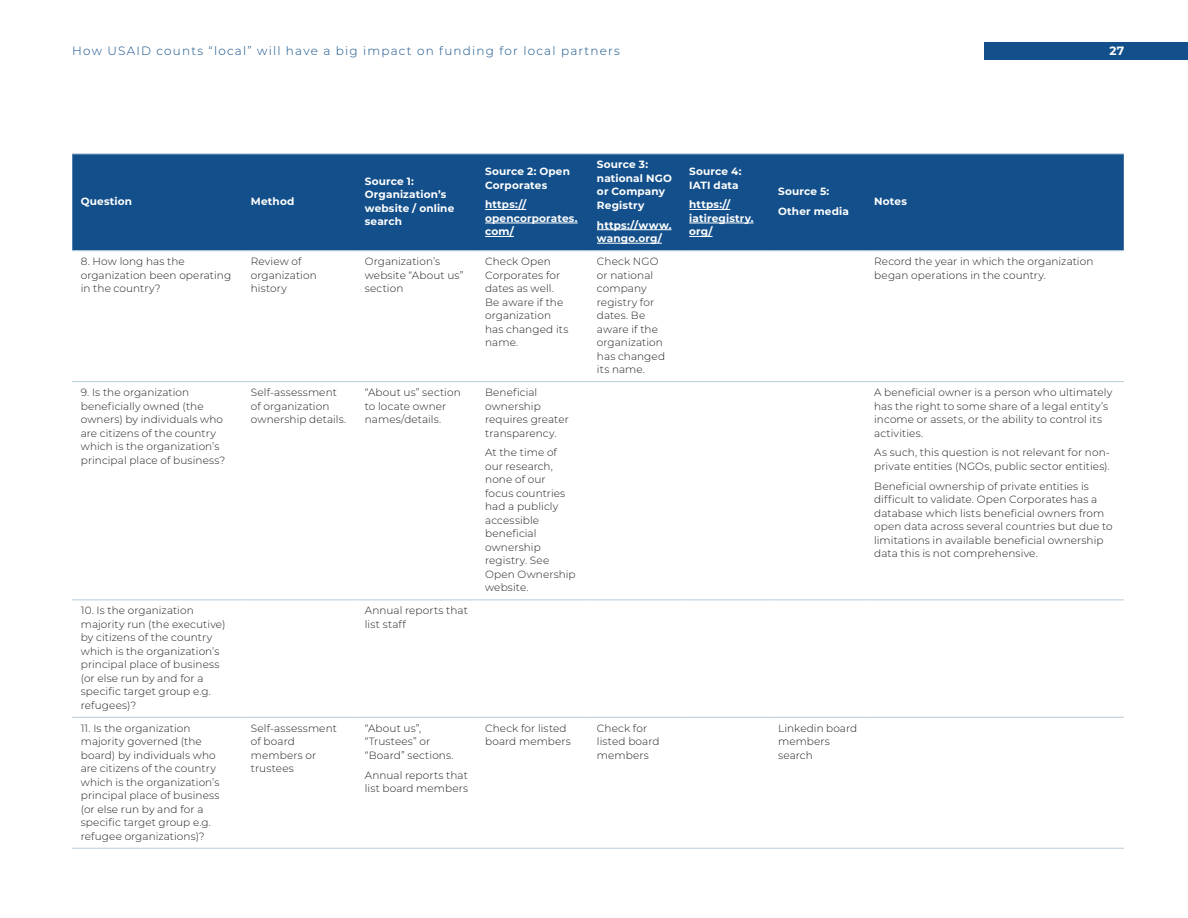
<style>
.page{position:relative;width:1188px;height:918px;background:#fff}
.page>*{position:absolute;margin:0;border:0;box-sizing:border-box;transform-origin:0 0}
.t1{font:300 12px "Montserrat";letter-spacing:.1em;color:#13508b}
.t2{font:700 12px "Montserrat";color:#fff}
.BODY{font:300 10.5px/13.5px "Montserrat";letter-spacing:.01em;color:#231f20}
.Bodytext{font:700 10.5px/13.5px "Montserrat";letter-spacing:.015em;color:#fff}
</style>
<div class="page">
<div style="left:984px;top:43px;width:204px;height:17px;background:#13508b"></div>
<div style="left:72px;top:154px;width:1052px;height:96px;background:#13508b"></div>
<hr style="left:72px;top:153px;width:170px;height:1px;background:#b6cbda">
<hr style="left:242px;top:153px;width:114px;height:1px;background:#b6cbda">
<hr style="left:356px;top:153px;width:121px;height:1px;background:#b6cbda">
<hr style="left:477px;top:153px;width:111px;height:1px;background:#b6cbda">
<hr style="left:588px;top:153px;width:93px;height:1px;background:#b6cbda">
<hr style="left:681px;top:153px;width:89px;height:1px;background:#b6cbda">
<hr style="left:770px;top:153px;width:96px;height:1px;background:#b6cbda">
<hr style="left:866px;top:153px;width:258px;height:1px;background:#b6cbda">
<hr style="left:72px;top:250px;width:170px;height:1px;background:#b6cbda">
<hr style="left:242px;top:250px;width:114px;height:1px;background:#b6cbda">
<hr style="left:356px;top:250px;width:121px;height:1px;background:#b6cbda">
<hr style="left:477px;top:250px;width:111px;height:1px;background:#b6cbda">
<hr style="left:588px;top:250px;width:93px;height:1px;background:#b6cbda">
<hr style="left:681px;top:250px;width:89px;height:1px;background:#b6cbda">
<hr style="left:770px;top:250px;width:96px;height:1px;background:#b6cbda">
<hr style="left:866px;top:250px;width:258px;height:1px;background:#b6cbda">
<hr style="left:72px;top:381px;width:170px;height:1px;background:#b6cbda">
<hr style="left:242px;top:381px;width:114px;height:1px;background:#b6cbda">
<hr style="left:356px;top:381px;width:121px;height:1px;background:#b6cbda">
<hr style="left:477px;top:381px;width:111px;height:1px;background:#b6cbda">
<hr style="left:588px;top:381px;width:93px;height:1px;background:#b6cbda">
<hr style="left:681px;top:381px;width:89px;height:1px;background:#b6cbda">
<hr style="left:770px;top:381px;width:96px;height:1px;background:#b6cbda">
<hr style="left:866px;top:381px;width:258px;height:1px;background:#b6cbda">
<hr style="left:72px;top:600px;width:170px;height:1px;background:#b6cbda">
<hr style="left:242px;top:600px;width:114px;height:1px;background:#b6cbda">
<hr style="left:356px;top:600px;width:121px;height:1px;background:#b6cbda">
<hr style="left:477px;top:600px;width:111px;height:1px;background:#b6cbda">
<hr style="left:588px;top:600px;width:93px;height:1px;background:#b6cbda">
<hr style="left:681px;top:600px;width:89px;height:1px;background:#b6cbda">
<hr style="left:770px;top:600px;width:96px;height:1px;background:#b6cbda">
<hr style="left:866px;top:600px;width:258px;height:1px;background:#b6cbda">
<hr style="left:72px;top:717px;width:170px;height:1px;background:#b6cbda">
<hr style="left:242px;top:717px;width:114px;height:1px;background:#b6cbda">
<hr style="left:356px;top:717px;width:121px;height:1px;background:#b6cbda">
<hr style="left:477px;top:717px;width:111px;height:1px;background:#b6cbda">
<hr style="left:588px;top:717px;width:93px;height:1px;background:#b6cbda">
<hr style="left:681px;top:717px;width:89px;height:1px;background:#b6cbda">
<hr style="left:770px;top:717px;width:96px;height:1px;background:#b6cbda">
<hr style="left:866px;top:717px;width:258px;height:1px;background:#b6cbda">
<hr style="left:72px;top:848px;width:170px;height:1px;background:#b6cbda">
<hr style="left:242px;top:848px;width:114px;height:1px;background:#b6cbda">
<hr style="left:356px;top:848px;width:121px;height:1px;background:#b6cbda">
<hr style="left:477px;top:848px;width:111px;height:1px;background:#b6cbda">
<hr style="left:588px;top:848px;width:93px;height:1px;background:#b6cbda">
<hr style="left:681px;top:848px;width:89px;height:1px;background:#b6cbda">
<hr style="left:770px;top:848px;width:96px;height:1px;background:#b6cbda">
<hr style="left:866px;top:848px;width:258px;height:1px;background:#b6cbda">
<hr style="left:485px;top:209px;width:41px;height:1px;background:#fff">
<hr style="left:485px;top:223px;width:93px;height:1px;background:#fff">
<svg style="left:485px;top:236px;width:29px;height:1px"></svg>
<hr style="left:597px;top:229px;width:75px;height:1px;background:#fff">
<hr style="left:597px;top:243px;width:65px;height:1px;background:#fff">
<hr style="left:689px;top:209px;width:41px;height:1px;background:#fff">
<hr style="left:689px;top:223px;width:65px;height:1px;background:#fff">
<svg style="left:689px;top:236px;width:24px;height:1px"></svg>
<p class="t1" style="left:72px;top:43px;width:549px">How USAID counts “local” will have a big impact on funding for local partners</p>
<p class="t2" style="left:1110px;top:42px;width:16px">27</p>
<p class="Bodytext" style="left:81px;top:194px;width:53px">Question</p>
<p class="Bodytext" style="left:251px;top:194px;width:45px">Method</p>
<p class="Bodytext" style="left:365px;top:174px;width:91px">Source 1:<br>Organization’s website / online search</p>
<p class="Bodytext" style="left:485px;top:164px;width:86px">Source 2: Open<br>Corporates</p>
<p class="Bodytext" style="left:485px;top:197px;width:94px">https:// opencorporates. com/</p>
<p class="Bodytext" style="left:597px;top:157px;width:76px">Source 3: national NGO or Company<br>Registry</p>
<p class="Bodytext" style="left:597px;top:218px;width:76px">https://www. wango.org/</p>
<p class="Bodytext" style="left:689px;top:164px;width:54px">Source 4:<br>IATI data</p>
<p class="Bodytext" style="left:689px;top:197px;width:66px">https:// iatiregistry. org/</p>
<p class="Bodytext" style="left:778px;top:184px;width:53px">Source 5:</p>
<p class="Bodytext" style="left:778px;top:204px;width:72px">Other media</p>
<p class="Bodytext" style="left:874px;top:194px;width:34px">Notes</p>
<p class="BODY" style="left:81px;top:254px;width:152px">8. How long has the organization been operating in the country?</p>
<p class="BODY" style="left:251px;top:254px;width:67px">Review of organization history</p>
<p class="BODY" style="left:365px;top:254px;width:100px">Organization’s website “About us” section</p>
<p class="BODY" style="left:485px;top:254px;width:85px">Check Open<br>Corporates for dates as well.<br>Be aware if the organization has changed its name.</p>
<p class="BODY" style="left:597px;top:254px;width:70px">Check NGO or national company registry for dates. Be aware if the organization has changed its name.</p>
<p class="BODY" style="left:874px;top:254px;width:221px">Record the year in which the organization began operations in the country.</p>
<p class="BODY" style="left:81px;top:385px;width:146px">9. Is the organization beneficially owned (the owners) by individuals who are citizens of the country which is the organization’s principal place of business?</p>
<p class="BODY" style="left:251px;top:385px;width:97px">Self-assessment of organization ownership details.</p>
<p class="BODY" style="left:365px;top:385px;width:98px">“About us” section to locate owner names/details.</p>
<p class="BODY" style="left:485px;top:385px;width:85px">Beneficial ownership requires greater transparency.</p>
<p class="BODY" style="left:874px;top:385px;width:240px">A beneficial owner is a person who ultimately has the right to some share of a legal entity’s income or assets, or the ability to control its activities.</p>
<p class="BODY" style="left:874px;top:446px;width:237px">As such, this question is not relevant for non&shy;private entities (NGOs, public sector entities).</p>
<p class="BODY" style="left:874px;top:479px;width:240px">Beneficial ownership of private entities is difficult to validate. Open Corporates has a database which lists beneficial owners from open data across several countries but due to limitations in available beneficial ownership data this is not comprehensive.</p>
<p class="BODY" style="left:485px;top:446px;width:92px">At the time of our research, none of our focus countries had a publicly accessible beneficial ownership registry. See<br>Open Ownership website.</p>
<p class="BODY" style="left:81px;top:603px;width:146px">10. Is the organization majority run (the executive) by citizens of the country which is the organization’s principal place of business (or else run by and for a specific target group e.g. refugees)?</p>
<p class="BODY" style="left:365px;top:603px;width:105px">Annual reports that list staff</p>
<p class="BODY" style="left:81px;top:721px;width:140px">11. Is the organization majority governed (the board) by individuals who are citizens of the country which is the organization’s principal place of business (or else run by and for a specific target group e.g. refugee organizations)?</p>
<p class="BODY" style="left:251px;top:721px;width:87px">Self-assessment of board members or trustees</p>
<p class="BODY" style="left:365px;top:721px;width:90px">“About us”, “Trustees” or “Board” sections.</p>
<p class="BODY" style="left:365px;top:768px;width:105px">Annual reports that list board members</p>
<p class="BODY" style="left:485px;top:721px;width:87px">Check for listed board members</p>
<p class="BODY" style="left:597px;top:721px;width:64px">Check for listed board members</p>
<p class="BODY" style="left:778px;top:721px;width:81px">Linkedin board members search</p>
</div>
